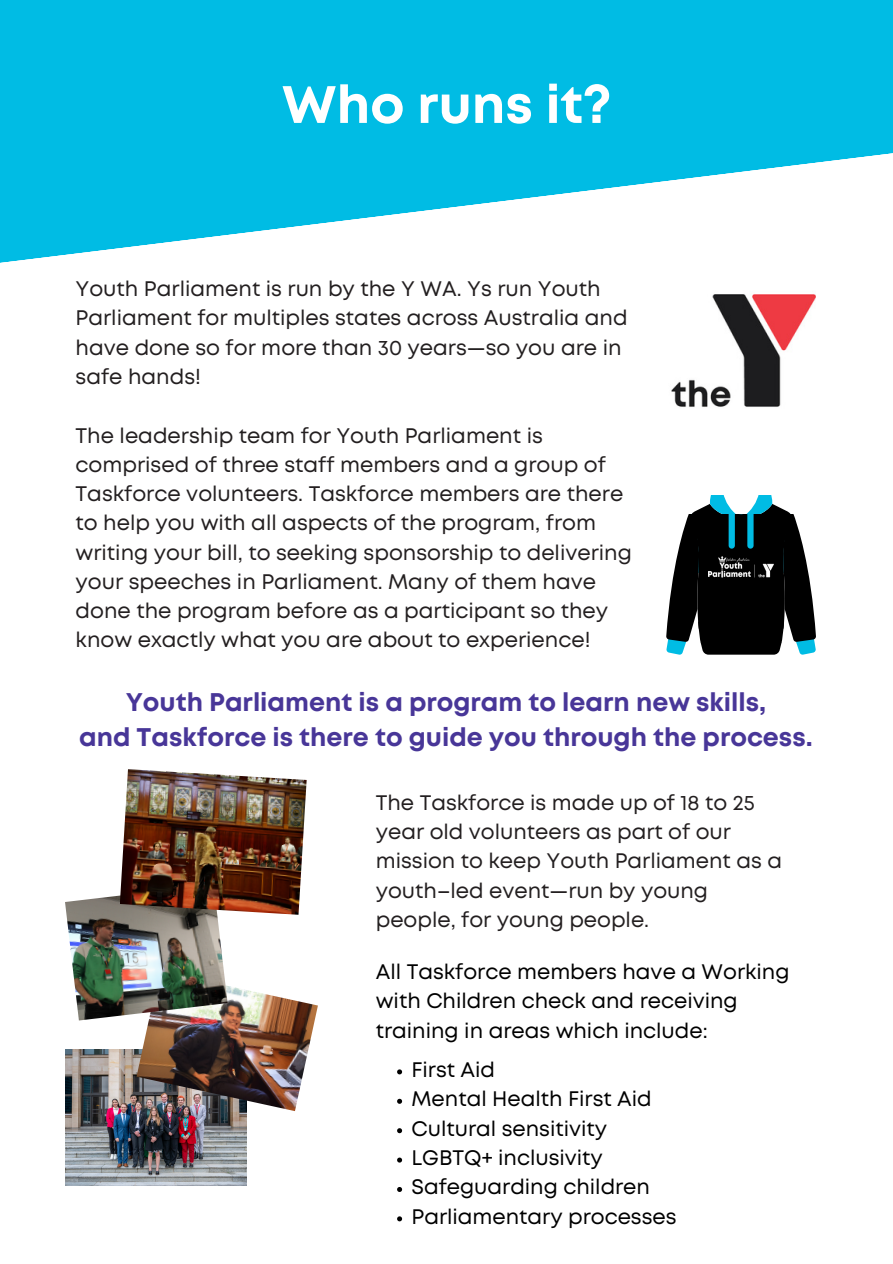
<style>
.page{position:relative;width:893px;height:1264px;background:#fff}
.page>*{position:absolute;margin:0;border:0;box-sizing:border-box;transform-origin:0 0}
.t1{font:700 52.5px "Mont";color:#fff}
.t2{font:700 25.5px/34.8px "Mont";color:#483698;text-align:center}
.t3{font:21px/29.2px "Mont";color:#231f20}
.t4{font:21px/29.4px "Mont";color:#000}
</style>
<div class="page">
<svg style="left:0;top:0;width:892px;height:263px;fill:#00bce4"></svg>
<img style="left:65px;top:1049px;width:181px;height:136px">
<img style="left:136px;top:986px;width:182px;height:125px">
<img style="left:65px;top:895px;width:162px;height:125px">
<img style="left:671px;top:294px;width:144px;height:113px">
<svg style="left:666px;top:495px;width:149px;height:159px"></svg>
<img style="left:708px;top:557px;width:65px;height:20px">
<img style="left:120px;top:769px;width:186px;height:145px">
<svg style="left:397px;top:1069px;width:5px;height:5px"></svg>
<svg style="left:397px;top:1098px;width:5px;height:5px"></svg>
<svg style="left:397px;top:1128px;width:5px;height:5px"></svg>
<svg style="left:397px;top:1157px;width:5px;height:5px"></svg>
<svg style="left:397px;top:1187px;width:5px;height:4px"></svg>
<svg style="left:397px;top:1216px;width:5px;height:5px"></svg>
<h1 class="t1" style="left:282px;top:85px;width:331px">Who runs it?</h1>
<p class="t3" style="left:76px;top:276px;width:553px">Youth Parliament is run by the Y WA. Ys run Youth Parliament for multiples states across Australia and have done so for more than 30 years—so you are in safe hands!</p>
<p class="t3" style="left:76px;top:422px;width:558px">The leadership team for Youth Parliament is comprised of three staff members and a group of Taskforce volunteers. Taskforce members are there to help you with all aspects of the program, from writing your bill, to seeking sponsorship to delivering your speeches in Parliament. Many of them have done the program before as a participant so they know exactly what you are about to experience!</p>
<p class="t2" style="left:79px;top:686px;width:735px">Youth Parliament is a program to learn new skills,<br>and Taskforce is there to guide you through the process.</p>
<p class="t3" style="left:376px;top:789px;width:407px">The Taskforce is made up of 18 to 25 year old volunteers as part of our mission to keep Youth Parliament as a youth–led event—run by young people, for young people.</p>
<p class="t4" style="left:376px;top:958px;width:415px">All Taskforce members have a Working with Children check and receiving training in areas which include:</p>
<p class="t4" style="left:411px;top:1056px;width:266px">First Aid<br>Mental Health First Aid<br>Cultural sensitivity<br>LGBTQ+ inclusivity<br>Safeguarding children<br>Parliamentary processes</p>
</div>
